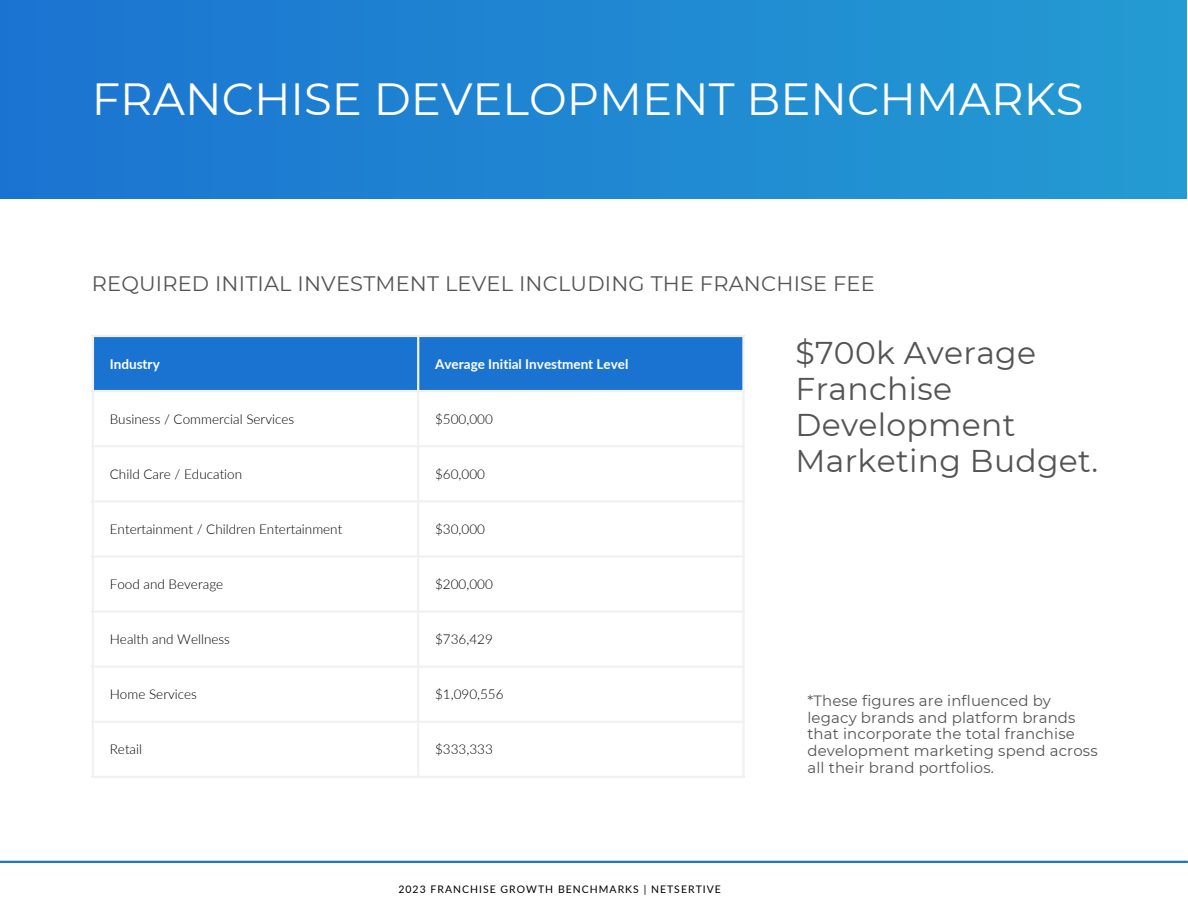
<style>
.page{position:relative;width:1188px;height:918px;background:#fff}
.page>*{position:absolute;margin:0;border:0;box-sizing:border-box;transform-origin:0 0}
.t1{font:45px "Montserrat";color:#fff}
.t2{font:31.5px/36px "Montserrat";letter-spacing:.01em;color:#545454}
.t3{font:21px "Montserrat";letter-spacing:.01em;color:#545454}
.t4{font:15px/16.8px "Montserrat";letter-spacing:.01em;color:#545454}
.t5{font:300 13.5px "Lato";color:#000}
.t6{font:700 13.5px "Lato";color:#fff}
.t7{font:10.5px "Lato";letter-spacing:.1em;color:#000}
</style>
<div class="page">
<div style="left:0;top:0;width:1186px;height:198px;background:linear-gradient(to right,#1b73d1,#249bd2)"></div>
<hr style="left:0;top:861px;width:1187px;height:2px;background:#1b73d1">
<div style="left:94px;top:337px;width:648px;height:53px;background:#1b73d1"></div>
<hr style="left:92px;top:337px;width:2px;height:439px;background:#f2f1f1">
<hr style="left:417px;top:337px;width:2px;height:439px;background:#f2f1f1">
<hr style="left:742px;top:337px;width:3px;height:439px;background:#f2f1f1">
<hr style="left:92px;top:335px;width:653px;height:2px;background:#f2f1f1">
<hr style="left:92px;top:390px;width:653px;height:2px;background:#f2f1f1">
<hr style="left:92px;top:445px;width:653px;height:2px;background:#f2f1f1">
<hr style="left:92px;top:500px;width:653px;height:2px;background:#f2f1f1">
<hr style="left:92px;top:555px;width:653px;height:3px;background:#f2f1f1">
<hr style="left:92px;top:610px;width:653px;height:3px;background:#f2f1f1">
<hr style="left:92px;top:666px;width:653px;height:2px;background:#f2f1f1">
<hr style="left:92px;top:721px;width:653px;height:2px;background:#f2f1f1">
<hr style="left:92px;top:776px;width:653px;height:2px;background:#f2f1f1">
<p class="t1" style="left:92px;top:71px;width:993px">FRANCHISE DEVELOPMENT BENCHMARKS</p>
<p class="t3" style="left:92px;top:271px;width:785px">REQUIRED INITIAL INVESTMENT LEVEL INCLUDING THE FRANCHISE FEE</p>
<p class="t6" style="left:110px;top:355px;width:51px">Industry</p>
<p class="t6" style="left:435px;top:355px;width:195px">Average Initial Investment Level</p>
<p class="t5" style="left:110px;top:410px;width:186px">Business / Commercial Services</p>
<p class="t5" style="left:435px;top:410px;width:59px">$500,000</p>
<p class="t5" style="left:110px;top:466px;width:134px">Child Care / Education</p>
<p class="t5" style="left:435px;top:466px;width:51px">$60,000</p>
<p class="t5" style="left:110px;top:521px;width:234px">Entertainment / Children Entertainment</p>
<p class="t5" style="left:435px;top:521px;width:51px">$30,000</p>
<p class="t5" style="left:110px;top:576px;width:115px">Food and Beverage</p>
<p class="t5" style="left:435px;top:576px;width:59px">$200,000</p>
<p class="t5" style="left:110px;top:631px;width:122px">Health and Wellness</p>
<p class="t5" style="left:435px;top:631px;width:59px">$736,429</p>
<p class="t5" style="left:110px;top:686px;width:89px">Home Services</p>
<p class="t5" style="left:435px;top:686px;width:70px">$1,090,556</p>
<p class="t5" style="left:110px;top:741px;width:34px">Retail</p>
<p class="t5" style="left:435px;top:741px;width:59px">$333,333</p>
<p class="t7" style="left:398px;top:883px;width:324px">2023 FRANCHISE GROWTH BENCHMARKS | NETSERTIVE</p>
<p class="t2" style="left:796px;top:334px;width:304px">$700k Average<br>Franchise<br>Development<br>Marketing Budget.</p>
<p class="t4" style="left:807px;top:692px;width:292px">*These figures are influenced by legacy brands and platform brands that incorporate the total franchise development marketing spend across all their brand portfolios.</p>
</div>
